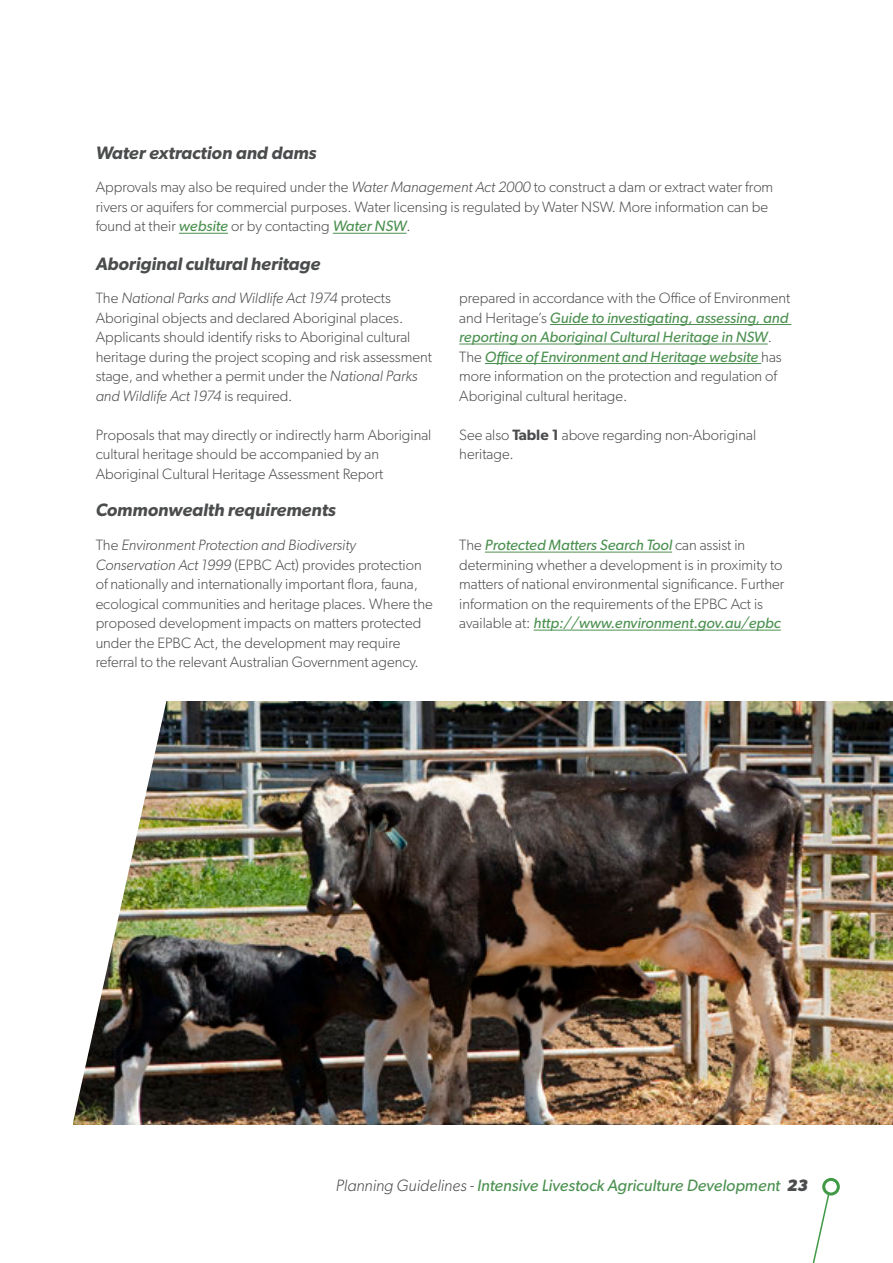
<style>
.page{position:relative;width:893px;height:1263px;background:#fff}
.page>*{position:absolute;margin:0;border:0;box-sizing:border-box;transform-origin:0 0}
.t1{font:italic 600 18px "Gibson";color:#4b4c4d}
.t2{font:italic 16.5px "Gibson";color:#4d9151}
.t3{font:300 15px/19.5px "Gibson";color:#4b4c4d}
.s1{font-style:italic}
.s2{font-weight:400;font-style:italic;color:#4d9151}
.s3{font-weight:600}
.s4{font-weight:300;color:#4b4c4d}
.s5{font-weight:700;color:#4b4c4d}
</style>
<div class="page">
<svg style="left:812px;top:1189px;width:20px;height:74px"></svg>
<div style="left:824px;top:1179px;width:14px;height:15px;background:#fff;border-radius:50%"></div>
<div style="left:822px;top:1178px;width:18px;height:17px;border:3px solid #3f9945;border-radius:50%"></div>
<hr style="left:179px;top:233px;width:49px;height:1px;background:#4d9151">
<hr style="left:333px;top:233px;width:74px;height:1px;background:#4d9151">
<hr style="left:550px;top:324px;width:241px;height:1px;background:#4d9151">
<hr style="left:459px;top:344px;width:309px;height:1px;background:#4d9151">
<hr style="left:485px;top:363px;width:276px;height:1px;background:#4d9151">
<hr style="left:485px;top:552px;width:187px;height:1px;background:#4d9151">
<hr style="left:534px;top:630px;width:247px;height:1px;background:#4d9151">
<img style="left:259px;top:702px;width:634px;height:423px">
<img style="left:73px;top:701px;width:186px;height:424px">
<p class="t1" style="left:96px;top:142px;width:222px">Water extraction and dams</p>
<p class="t3" style="left:96px;top:177px;width:679px">Approvals may also be required under the <span class="s1">Water Management Act 2000</span> to construct a dam or extract water from rivers or aquifers for commercial purposes. Water licensing is regulated by Water NSW. More information can be found at their <span class="s2">website</span> or by contacting <span class="s2">Water NSW</span>.</p>
<p class="t1" style="left:96px;top:253px;width:226px">Aboriginal cultural heritage</p>
<p class="t3" style="left:96px;top:288px;width:338px">The <span class="s1">National Parks and Wildlife Act 1974</span> protects Aboriginal objects and declared Aboriginal places.<br>Applicants should identify risks to Aboriginal cultural heritage during the project scoping and risk assessment stage, and whether a permit under the <span class="s1">National Parks and Wildlife Act 1974</span> is required.</p>
<p class="t3" style="left:96px;top:424px;width:337px">Proposals that may directly or indirectly harm Aboriginal cultural heritage should be accompanied by an<br>Aboriginal Cultural Heritage Assessment Report</p>
<p class="t3" style="left:459px;top:288px;width:332px">prepared in accordance with the Office of Environment and Heritage’s <span class="s2">Guide to investigating, assessing, and reporting on Aboriginal Cultural Heritage in NSW</span>.<br>The <span class="s2">Office of Environment and Heritage website</span> has more information on the protection and regulation of Aboriginal cultural heritage.</p>
<p class="t3" style="left:459px;top:424px;width:298px">See also <span class="s3">Table 1</span> above regarding non-Aboriginal heritage.</p>
<p class="t1" style="left:96px;top:499px;width:242px">Commonwealth requirements</p>
<p class="t3" style="left:96px;top:535px;width:339px">The <span class="s1">Environment Protection and Biodiversity Conservation Act 1999</span> (EPBC Act) provides protection of nationally and internationally important flora, fauna, ecological communities and heritage places. Where the proposed development impacts on matters protected under the EPBC Act, the development may require referral to the relevant Australian Government agency.</p>
<p class="t3" style="left:459px;top:535px;width:327px">The <span class="s2">Protected Matters Search Tool</span> can assist in determining whether a development is in proximity to matters of national environmental significance. Further information on the requirements of the EPBC Act is available at: <span class="s2">http://www.environment.gov.au/epbc</span></p>
<p class="t2" style="left:336px;top:1175px;width:473px"><span class="s4">Planning Guidelines -</span> Intensive Livestock Agriculture Development <span class="s5">23</span></p>
</div>
